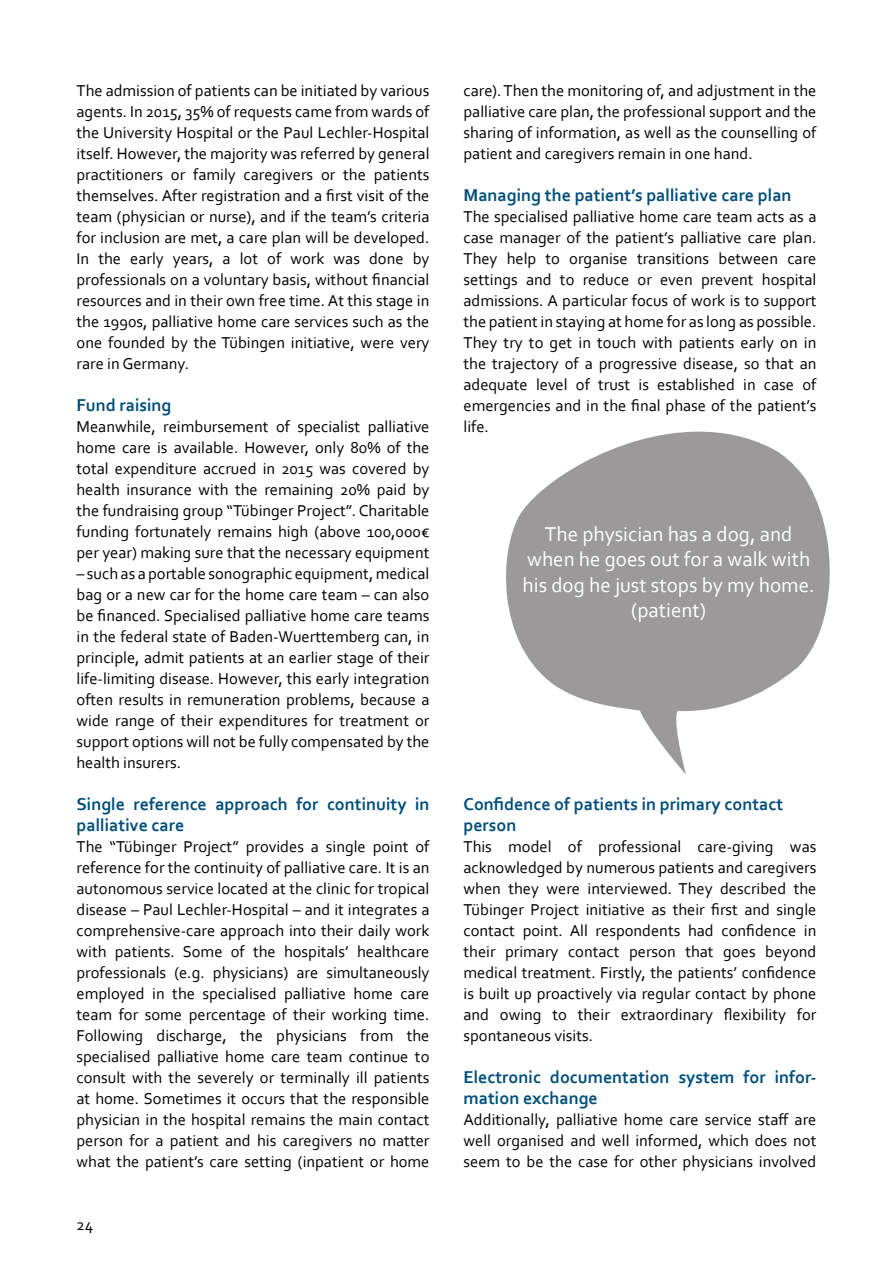
<style>
.page{position:relative;width:893px;height:1263px;background:#fff}
.page>*{position:absolute;margin:0;border:0;box-sizing:border-box;transform-origin:0 0}
.t1{font:21px/25.5px "Corbel";color:#fff;text-align:center}
.t2{font:700 18px/21px "Corbel";color:#004e7a}
.t3{font:16.5px/21px "Corbel";color:#000;text-align:justify}
</style>
<div class="page">
<svg style="left:506px;top:432px;width:296px;height:343px;fill:#9b9999"></svg>
<svg style="left:757px;top:474px;width:73px;height:194px;background:#a7a5a5"></svg>
<p class="t3" style="left:77px;top:80px;width:354px">The admission of patients can be initiated by various agents. In 2015, 35% of requests came from wards of the University Hospital or the Paul Lechler-Hospital itself. However, the majority was referred by general practitioners or family caregivers or the patients themselves. After registration and a first visit of the team (physician or nurse), and if the team’s criteria for inclusion are met, a care plan will be developed.<br>In the early years, a lot of work was done by professionals on a voluntary basis, without financial resources and in their own free time. At this stage in the 1990s, palliative home care services such as the one founded by the Tübingen initiative, were very rare in Germany.</p>
<p class="t2" style="left:77px;top:394px;width:96px">Fund raising</p>
<p class="t3" style="left:77px;top:416px;width:354px">Meanwhile, reimbursement of specialist palliative home care is available. However, only 80% of the total expenditure accrued in 2015 was covered by health insurance with the remaining 20% paid by the fundraising group “Tübinger Project”. Charitable funding fortunately remains high (above 100,000€ per year) making sure that the necessary equipment</p>
<p class="t3" style="left:77px;top:563px;width:354px">– such as a portable sonographic equipment, medical bag or a new car for the home care team – can also be financed. Specialised palliative home care teams in the federal state of Baden-Wuerttemberg can, in principle, admit patients at an earlier stage of their life-limiting disease. However, this early integration often results in remuneration problems, because a wide range of their expenditures for treatment or support options will not be fully compensated by the health insurers.</p>
<p class="t2" style="left:77px;top:793px;width:354px">Single reference approach for continuity in palliative care</p>
<p class="t3" style="left:77px;top:836px;width:354px">The “Tübinger Project” provides a single point of reference for the continuity of palliative care. It is an autonomous service located at the clinic for tropical disease – Paul Lechler-Hospital – and it integrates a comprehensive-care approach into their daily work with patients. Some of the hospitals’ healthcare professionals (e.g. physicians) are simultaneously employed in the specialised palliative home care team for some percentage of their working time.<br>Following discharge, the physicians from the specialised palliative home care team continue to consult with the severely or terminally ill patients at home. Sometimes it occurs that the responsible physician in the hospital remains the main contact person for a patient and his caregivers no matter what the patient’s care setting (inpatient or home</p>
<p class="t3" style="left:77px;top:1214px;width:18px">24</p>
<p class="t3" style="left:463px;top:80px;width:354px">care). Then the monitoring of, and adjustment in the palliative care plan, the professional support and the sharing of information, as well as the counselling of patient and caregivers remain in one hand.</p>
<p class="t2" style="left:463px;top:184px;width:330px">Managing the patient’s palliative care plan</p>
<p class="t3" style="left:463px;top:206px;width:354px">The specialised palliative home care team acts as a case manager of the patient’s palliative care plan.<br>They help to organise transitions between care settings and to reduce or even prevent hospital admissions. A particular focus of work is to support the patient in staying at home for as long as possible.<br>They try to get in touch with patients early on in the trajectory of a progressive disease, so that an adequate level of trust is established in case of emergencies and in the final phase of the patient’s life.</p>
<p class="t1" style="left:523px;top:520px;width:294px">The physician has a dog, and when he goes out for a walk with his dog he just stops by my home. (patient)</p>
<p class="t2" style="left:463px;top:793px;width:321px">Confidence of patients in primary contact person</p>
<p class="t3" style="left:463px;top:836px;width:354px">This model of professional care-giving was acknowledged by numerous patients and caregivers when they were interviewed. They described the Tübinger Project initiative as their first and single contact point. All respondents had confidence in their primary contact person that goes beyond medical treatment. Firstly, the patients’ confidence is built up proactively via regular contact by phone and owing to their extraordinary flexibility for spontaneous visits.</p>
<p class="t2" style="left:463px;top:1066px;width:354px">Electronic documentation system for infor&shy;mation exchange</p>
<p class="t3" style="left:463px;top:1109px;width:354px">Additionally, palliative home care service staff are well organised and well informed, which does not seem to be the case for other physicians involved</p>
</div>
